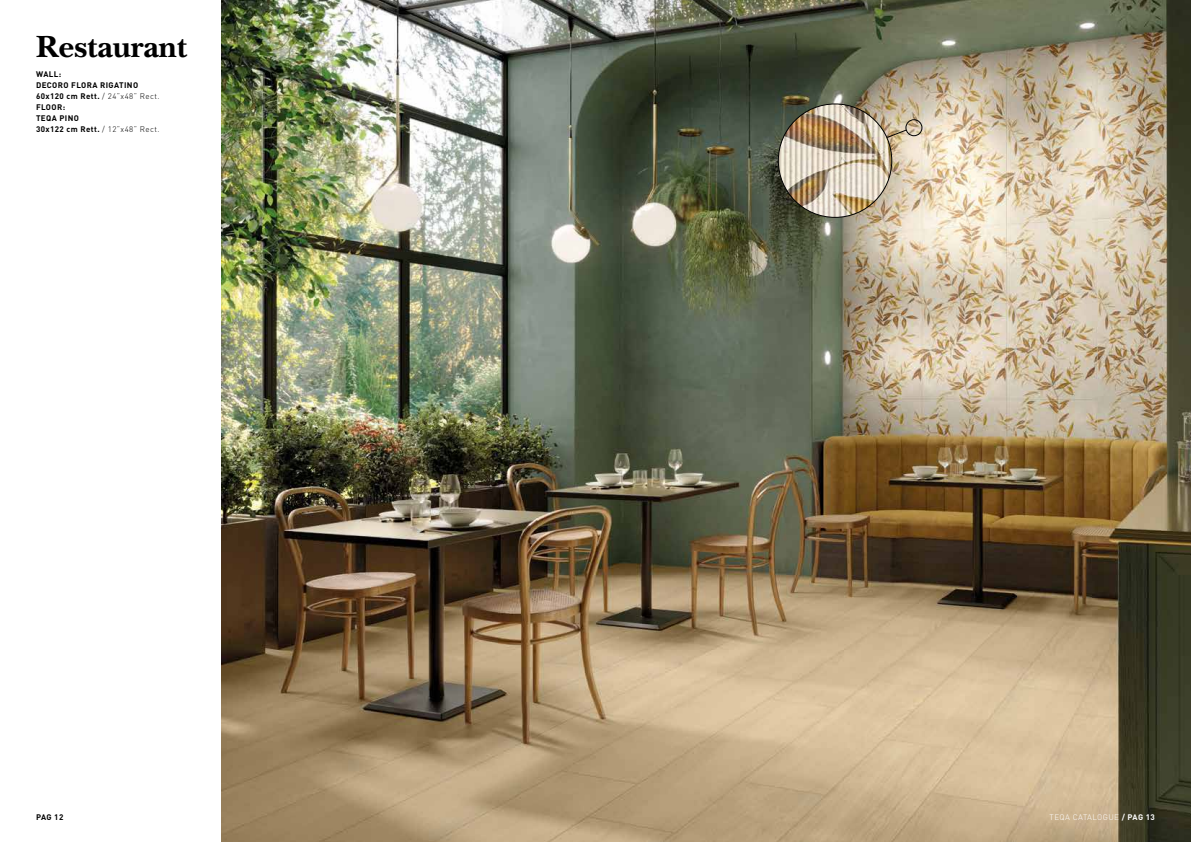
<style>
.page{position:relative;width:1191px;height:842px;background:#fff}
.page>*{position:absolute;margin:0;border:0;box-sizing:border-box;transform-origin:0 0}
.t1{font:700 32px "New Baskerville Std";color:#000}
.t2{font:700 8px/11px "DIN";letter-spacing:.05em;color:#000}
.t3{font:300 8px "DIN";letter-spacing:.05em;color:#fff}
.s1{font-weight:300}
.s2{font-weight:700}
</style>
<div class="page">
<img style="left:221px;top:0;width:970px;height:842px">
<img style="left:778px;top:104px;width:113px;height:113px;border-radius:57px">
<div style="left:905px;top:119px;width:17px;height:17px;border:1px solid #000;border-radius:50%"></div>
<svg style="left:886px;top:129px;width:21px;height:10px"></svg>
<h1 class="t1" style="left:36px;top:28px;width:153px">Restaurant</h1>
<p class="t2" style="left:36px;top:68px;width:125px">WALL:<br>DECORO FLORA RIGATINO<br>60x120 cm Rett. <span class="s1">/ 24”x48” Rect.<br></span>FLOOR:<br>TEQA PINO<br>30x122 cm Rett. <span class="s1">/ 12”x48” Rect.</span></p>
<p class="t2" style="left:36px;top:811px;width:29px">PAG 12</p>
<p class="t3" style="left:1049px;top:812px;width:107px">TEQA CATALOGUE <span class="s2">/ PAG 13</span></p>
</div>
